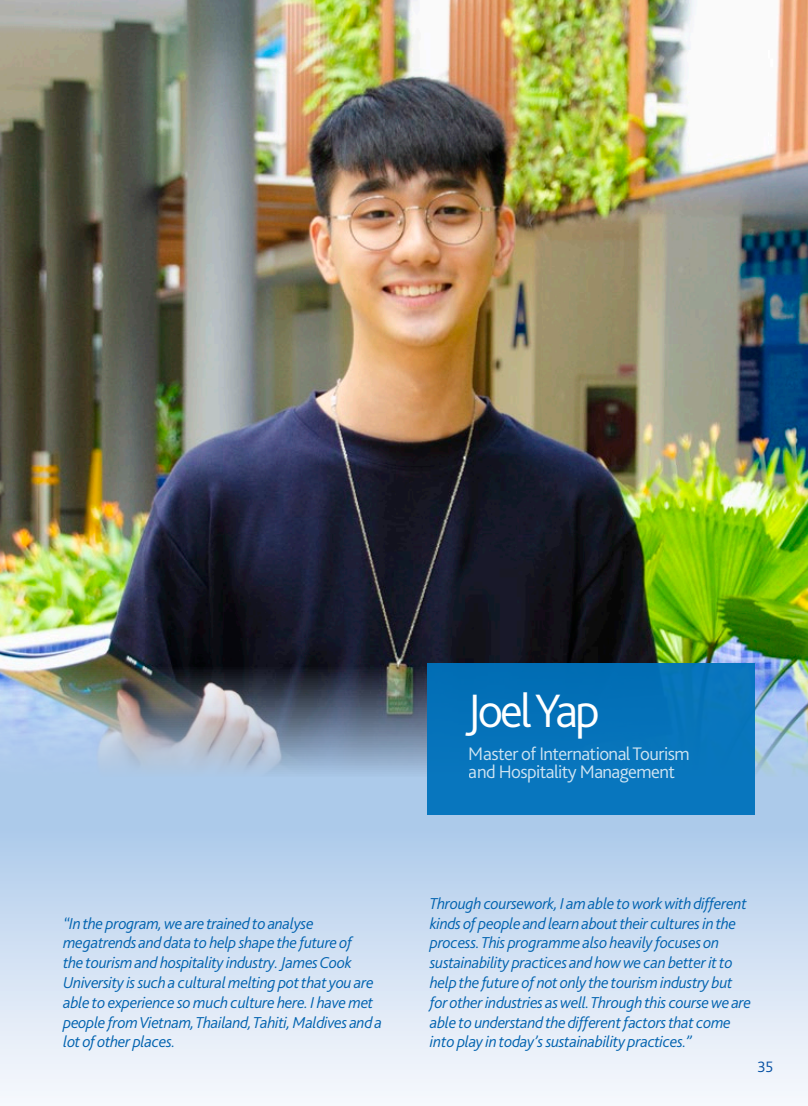
<style>
.page{position:relative;width:808px;height:1106px;background:#fff}
.page>*{position:absolute;margin:0;border:0;box-sizing:border-box;transform-origin:0 0}
.t1{font:300 49.05px "Bliss 2";letter-spacing:-.06em;color:#fff}
.t2{font:300 19.05px/18px "Bliss 2";letter-spacing:-.03em;color:#fff}
.t3{font:italic 300 16.5px/19.8px "Bliss 2";letter-spacing:-.02em;color:#0062af}
.t4{font:300 15.75px "Bliss 2";color:#034ea2}
</style>
<div class="page">
<img style="left:0;top:0;width:808px;height:657px">
<svg style="left:0;top:657px;width:808px;height:439px;background:#becfe2"></svg>
<div style="left:427px;top:663px;width:327px;height:151px;background:#0775bb"></div>
<p class="t3" style="left:63px;top:913px;width:320px">“In the program, we are trained to analyse megatrends and data to help shape the future of<br>the tourism and hospitality industry. James Cook University is such a cultural melting pot that you are able to experience so much culture here. I have met people from Vietnam, Thailand, Tahiti, Maldives and a lot of other places.</p>
<h1 class="t1" style="left:467px;top:680px;width:134px">Joel Yap</h1>
<p class="t2" style="left:469px;top:744px;width:222px">Master of International Tourism and Hospitality Management</p>
<p class="t3" style="left:430px;top:893px;width:323px">Through coursework, I am able to work with different kinds of people and learn about their cultures in the process. This programme also heavily focuses on sustainability practices and how we can better it to help the future of not only the tourism industry but for other industries as well. Through this course we are able to understand the different factors that come into play in today’s sustainability practices.”</p>
<p class="t4" style="left:757px;top:1057px;width:18px">35</p>
</div>
